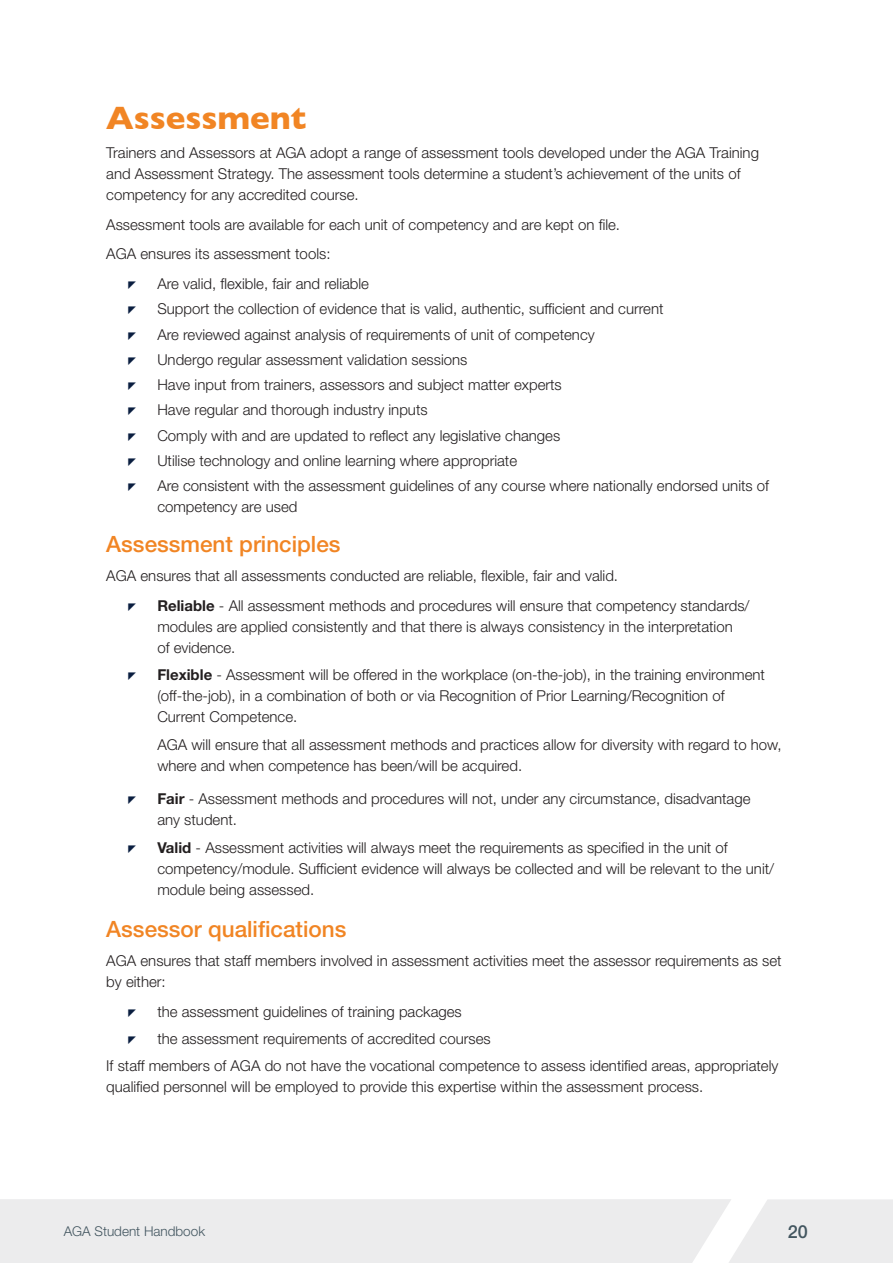
<style>
.page{position:relative;width:893px;height:1263px;background:#fff}
.page>*{position:absolute;margin:0;border:0;box-sizing:border-box;transform-origin:0 0}
._2__Subheading{font:700 33px "Gill Sans";color:#f18524}
._3__Subtext{font:500 22.5px "Helvetica Neue LT Std";color:#f18524}
.t1{font:500 18px "Helvetica Neue LT Std";color:#435660}
._0__Body{font:300 15px/21px "Helvetica Neue LT Std";color:#231f20}
.t2{font:300 13.5px "Helvetica Neue LT Std";color:#435660}
.s1{font-weight:700}
</style>
<div class="page">
<div style="left:0;top:1199px;width:715px;height:64px;background:#ececed"></div>
<svg style="left:715px;top:1199px;width:178px;height:64px"></svg>
<p class="_2__Subheading" style="left:106px;top:92px;width:201px">Assessment</p>
<p class="_0__Body" style="left:106px;top:142px;width:654px">Trainers and Assessors at AGA adopt a range of assessment tools developed under the AGA Training and Assessment Strategy. The assessment tools determine a student’s achievement of the units of competency for any accredited course.</p>
<p class="_0__Body" style="left:106px;top:214px;width:515px">Assessment tools are available for each unit of competency and are kept on file.</p>
<p class="_0__Body" style="left:106px;top:243px;width:226px">AGA ensures its assessment tools:</p>
<p class="_0__Body" style="left:157px;top:273px;width:213px">Are valid, flexible, fair and reliable</p>
<p class="_0__Body" style="left:157px;top:298px;width:508px">Support the collection of evidence that is valid, authentic, sufficient and current</p>
<p class="_0__Body" style="left:157px;top:323px;width:439px">Are reviewed against analysis of requirements of unit of competency</p>
<p class="_0__Body" style="left:157px;top:349px;width:312px">Undergo regular assessment validation sessions</p>
<p class="_0__Body" style="left:157px;top:374px;width:406px">Have input from trainers, assessors and subject matter experts</p>
<p class="_0__Body" style="left:157px;top:399px;width:272px">Have regular and thorough industry inputs</p>
<p class="_0__Body" style="left:157px;top:424px;width:404px">Comply with and are updated to reflect any legislative changes</p>
<p class="_0__Body" style="left:157px;top:450px;width:361px">Utilise technology and online learning where appropriate</p>
<p class="_0__Body" style="left:157px;top:475px;width:613px">Are consistent with the assessment guidelines of any course where nationally endorsed units of competency are used</p>
<p class="_3__Subtext" style="left:106px;top:530px;width:236px">Assessment principles</p>
<p class="_0__Body" style="left:106px;top:565px;width:513px">AGA ensures that all assessments conducted are reliable, flexible, fair and valid.</p>
<p class="_0__Body" style="left:157px;top:595px;width:594px"><span class="s1">Reliable</span> - All assessment methods and procedures will ensure that competency standards/ modules are applied consistently and that there is always consistency in the interpretation<br>of evidence.</p>
<p class="_0__Body" style="left:157px;top:664px;width:609px"><span class="s1">Flexible</span> - Assessment will be offered in the workplace (on-the-job), in the training environment (off-the-job), in a combination of both or via Recognition of Prior Learning/Recognition of<br>Current Competence.</p>
<p class="_0__Body" style="left:157px;top:733px;width:626px">AGA will ensure that all assessment methods and practices allow for diversity with regard to how, where and when competence has been/will be acquired.</p>
<p class="_0__Body" style="left:157px;top:788px;width:595px"><span class="s1">Fair</span> - Assessment methods and procedures will not, under any circumstance, disadvantage any student.</p>
<p class="_0__Body" style="left:157px;top:836px;width:618px"><span class="s1">Valid</span> - Assessment activities will always meet the requirements as specified in the unit of competency/module. Sufficient evidence will always be collected and will be relevant to the unit/ module being assessed.</p>
<p class="_3__Subtext" style="left:106px;top:915px;width:242px">Assessor qualifications</p>
<p class="_0__Body" style="left:106px;top:950px;width:677px">AGA ensures that staff members involved in assessment activities meet the assessor requirements as set by either:</p>
<p class="_0__Body" style="left:157px;top:1000px;width:306px">the assessment guidelines of training packages</p>
<p class="_0__Body" style="left:157px;top:1028px;width:335px">the assessment requirements of accredited courses</p>
<p class="_0__Body" style="left:106px;top:1055px;width:674px">If staff members of AGA do not have the vocational competence to assess identified areas, appropriately qualified personnel will be employed to provide this expertise within the assessment process.</p>
<p class="t2" style="left:64px;top:1223px;width:143px">AGA Student Handbook</p>
<p class="t1" style="left:788px;top:1220px;width:22px">20</p>
</div>
